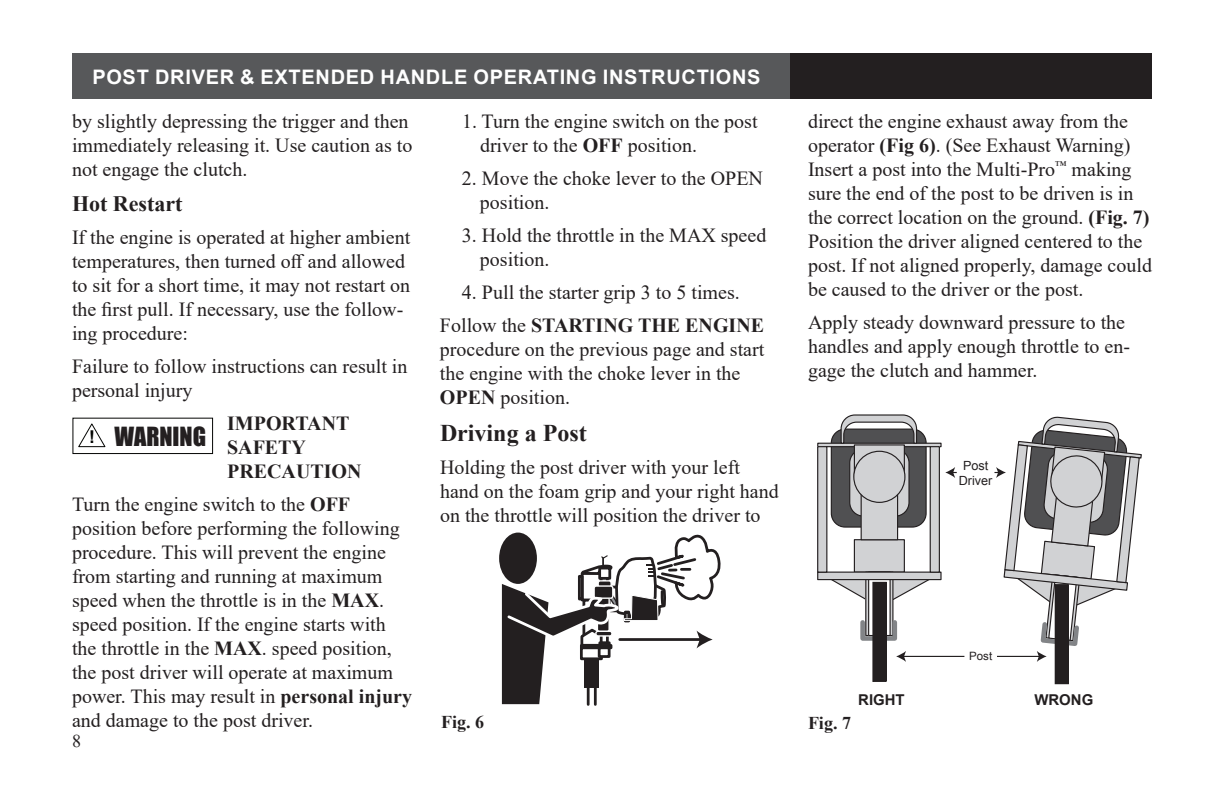
<style>
.page{position:relative;width:1224px;height:792px;background:#fff}
.page>*{position:absolute;margin:0;border:0;box-sizing:border-box;transform-origin:0 0}
.t1{font:24.2px "Impact";color:#231f20}
.t2{font:700 24px "Times New Roman";color:#231f20}
.t3{font:700 22px "Times New Roman";color:#231f20}
.t4{font:20px/24px "Times New Roman";color:#231f20}
.t5{font:700 20px "Arial";letter-spacing:.035em;color:#fff}
.t6{font:700 20px/24px "Times New Roman";color:#231f20}
.t7{font:700 18px "Times New Roman";color:#231f20}
.t8{font:18px "Times New Roman";color:#231f20}
.t9{font:700 15px "Arial";color:#231f20}
.t10{font:12.6px/15.2px "Arial";color:#231f20;text-align:center}
.t11{font:11.4px "Arial";color:#231f20}
.s1{font-weight:700}
.s2{font-family:"Arial";font-weight:700;font-size:17.6px;color:#040503}
</style>
<div class="page">
<svg style="left:78px;top:423px;width:28px;height:25px"></svg>
<div style="left:72px;top:418px;width:141px;height:36px;border:1px solid #040503"></div>
<div style="left:587px;top:676px;width:10px;height:30px;border:3px solid #231f20"></div>
<svg style="left:499px;top:532px;width:222px;height:172px"></svg>
<div style="left:831px;top:429px;width:95px;height:98px;background:#505052;border-radius:14px"></div>
<div style="left:831px;top:429px;width:96px;height:99px;border:1px solid #231f20;border-radius:14px"></div>
<svg style="left:850px;top:449px;width:59px;height:67px"></svg>
<div style="left:849px;top:449px;width:61px;height:68px;border:1px solid #231f20;border-radius:14px"></div>
<div style="left:854px;top:540px;width:50px;height:32px;background:#d1d2d4"></div>
<div style="left:854px;top:539px;width:51px;height:34px;border:1px solid #231f20"></div>
<div style="left:861px;top:465px;width:37px;height:75px;background:#d1d2d4"></div>
<div style="left:861px;top:464px;width:37px;height:76px;border:1px solid #231f20"></div>
<svg style="left:826px;top:580px;width:109px;height:21px"></svg>
<div style="left:866px;top:572px;width:27px;height:64px;background:#d1d2d4"></div>
<div style="left:865px;top:572px;width:28px;height:64px;border:1px solid #231f20"></div>
<svg style="left:870px;top:581px;width:19px;height:53px"></svg>
<div style="left:868px;top:572px;width:23px;height:64px;border:1px solid #231f20"></div>
<div style="left:818px;top:572px;width:123px;height:8px;background:#d1d2d4"></div>
<div style="left:817px;top:572px;width:125px;height:8px;border:1px solid #231f20"></div>
<div style="left:817px;top:443px;width:125px;height:4px;border:1px solid #231f20"></div>
<svg style="left:840px;top:414px;width:78px;height:30px"></svg>
<div style="left:854px;top:445px;width:50px;height:32px;background:#d1d2d4"></div>
<div style="left:854px;top:444px;width:51px;height:34px;border:1px solid #231f20"></div>
<div style="left:854px;top:451px;width:51px;height:51px;background:#d1d2d4;border-radius:50%"></div>
<div style="left:853px;top:451px;width:52px;height:52px;border:1px solid #231f20;border-radius:50%"></div>
<div style="left:818px;top:447px;width:9px;height:125px;background:#d1d2d4"></div>
<div style="left:817px;top:446px;width:10px;height:127px;border:1px solid #231f20"></div>
<div style="left:930px;top:447px;width:9px;height:125px;background:#d1d2d4"></div>
<div style="left:930px;top:446px;width:10px;height:127px;border:1px solid #231f20"></div>
<div style="left:860px;top:620px;width:37px;height:21px;border:5px solid #828487"></div>
<div style="left:873px;top:582px;width:13px;height:99px;background:#231f20"></div>
<div style="left:872px;top:582px;width:15px;height:100px;border:1px solid #231f20"></div>
<div style="left:1055px;top:585px;width:13px;height:99px;background:#231f20"></div>
<div style="left:1055px;top:584px;width:14px;height:100px;border:1px solid #231f20"></div>
<hr style="left:903px;top:656px;width:61px;height:1px;background:#231f20">
<svg style="left:896px;top:651px;width:10px;height:11px"></svg>
<svg style="left:945px;top:467px;width:12px;height:11px"></svg>
<svg style="left:994px;top:416px;width:148px;height:246px"></svg>
<div style="left:784px;top:53px;width:368px;height:46px;background:#231f20"></div>
<div style="left:72px;top:53px;width:718px;height:46px;background:#57585a"></div>
<p class="t5" style="left:92px;top:63px;width:670px">POST DRIVER &amp; EXTENDED HANDLE OPERATING INSTRUCTIONS</p>
<p class="t4" style="left:72px;top:108px;width:342px">by slightly depressing the trigger and then immediately releasing it. Use caution as to not engage the clutch.</p>
<p class="t3" style="left:72px;top:188px;width:112px">Hot Restart</p>
<p class="t4" style="left:72px;top:225px;width:340px">If the engine is operated at higher ambient temperatures, then turned off and allowed to sit for a short time, it may not restart on the first pull. If necessary, use the follow&shy;ing procedure:</p>
<p class="t4" style="left:72px;top:354px;width:337px">Failure to follow instructions can result in personal injury</p>
<p class="t6" style="left:227px;top:411px;width:136px">IMPORTANT<br>SAFETY<br>PRECAUTION</p>
<p class="t4" style="left:72px;top:492px;width:342px">Turn the engine switch to the <span class="s1">OFF </span>position before performing the following procedure. This will prevent the engine from starting and running at maximum speed when the throttle is in the <span class="s1">MAX</span>. speed position. If the engine starts with the throttle in the <span class="s1">MAX</span>. speed position, the post driver will operate at maximum power. This may result in <span class="s1">personal injury </span>and damage to the post driver.</p>
<p class="t4" style="left:808px;top:108px;width:346px">direct the engine exhaust away from the operator <span class="s1">(Fig 6)</span>. (See Exhaust Warning)<br>Insert a post into the Multi-Pro<sup>™</sup> making sure the end of the post to be driven is in the correct location on the ground. <span class="s1">(Fig. 7)<br></span>Position the driver aligned centered to the post. If not aligned properly, damage could be caused to the driver or the post.</p>
<p class="t4" style="left:808px;top:309px;width:324px">Apply steady downward pressure to the handles and apply enough throttle to en&shy;gage the clutch and hammer.</p>
<p class="t4" style="left:480px;top:108px;width:279px;text-indent:-18px">1. Turn the engine switch on the post driver to the <span class="s1">OFF</span> position.</p>
<p class="t4" style="left:480px;top:165px;width:285px;text-indent:-18px">2. Move the choke lever to the OPEN position.</p>
<p class="t4" style="left:480px;top:222px;width:288px;text-indent:-18px">3. Hold the throttle in the MAX speed position.</p>
<p class="t4" style="left:440px;top:275px;width:326px;line-height:33px;text-align:center">4. Pull the starter grip 3 to 5 times.<br>Follow the <span class="s1">STARTING THE ENGINE</span></p>
<p class="t4" style="left:440px;top:336px;width:326px">procedure on the previous page and start the engine with the choke lever in the<br><span class="s1">OPEN</span> position.</p>
<p class="t2" style="left:440px;top:416px;width:148px">Driving a Post</p>
<p class="t4" style="left:440px;top:455px;width:340px">Holding the post driver with your left hand on the foam grip and your right hand on the throttle will position the driver to</p>
<p class="t1" style="left:89px;top:417px;width:119px"><span class="s2">!</span> WARNING</p>
<p class="t10" style="left:959px;top:458px;width:35px">Post<br>Driver</p>
<p class="t1" style="left:89px;top:562px;width:109px"><span class="s2">!</span> DANGER</p>
<p class="t11" style="left:969px;top:649px;width:24px">Post</p>
<p class="t9" style="left:858px;top:689px;width:48px">RIGHT</p>
<p class="t9" style="left:1034px;top:689px;width:60px">WRONG</p>
<p class="t1" style="left:90px;top:706px;width:111px"><span class="s2">!</span> CAUTION</p>
<p class="t7" style="left:441px;top:709px;width:45px">Fig. 6</p>
<p class="t7" style="left:808px;top:710px;width:45px">Fig. 7</p>
<p class="t8" style="left:72px;top:728px;width:10px">8</p>
</div>
